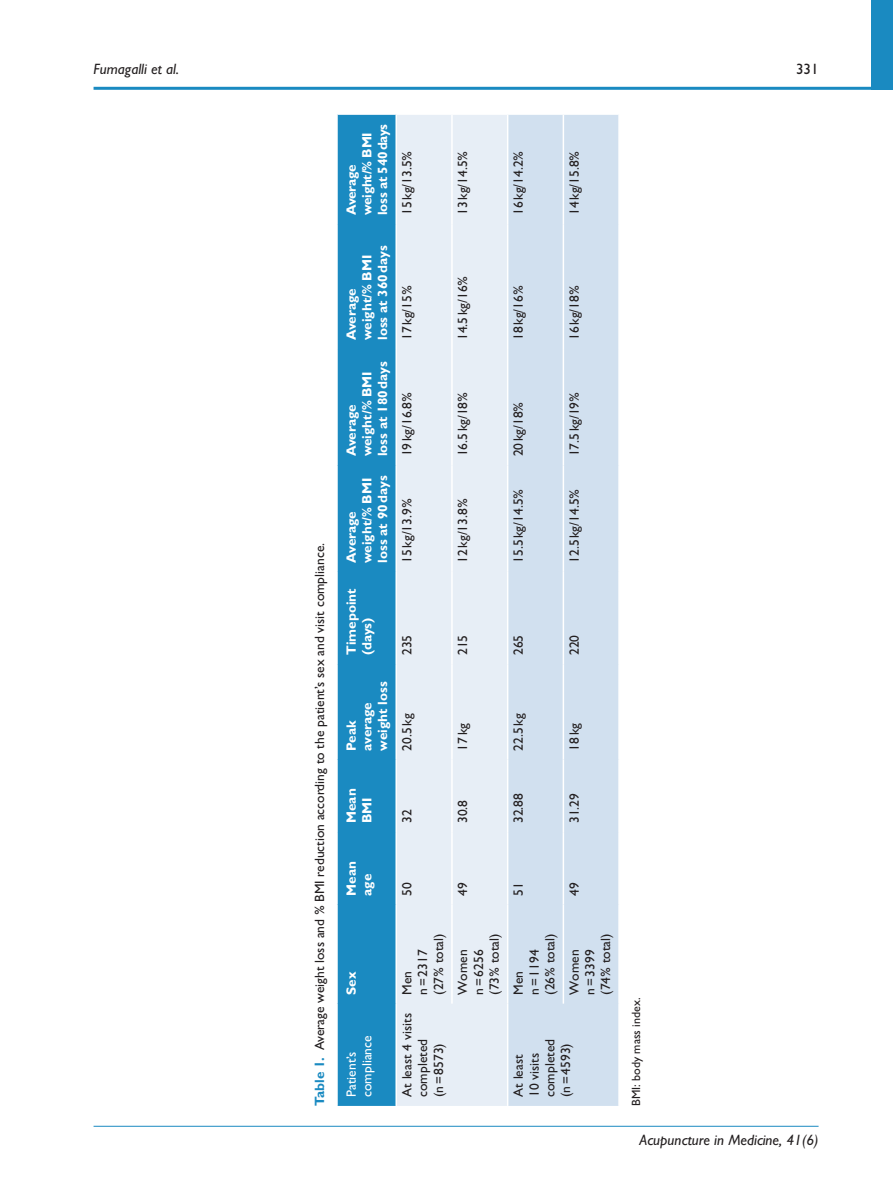
<style>
.page{position:relative;width:893px;height:1191px;background:#fff}
.page>*{position:absolute;margin:0;border:0;box-sizing:border-box;transform-origin:0 0}
.t1{font:italic 500 15px "Gill Sans MT Pro";color:#231f20}
.t2{font:500 15px "Gill Sans MT Pro";color:#231f20}
.t3{font:500 13.5px/15.8px "Gill Sans MT Pro";color:#231f20}
.t4{font:700 13.5px/15.8px "Gill Sans MT Pro";color:#fff}
.t5{font:500 13.5px/15.8px "Gill Sans MT Pro";color:#fff}
.t6{font:500 12px "Gill Sans MT Pro";color:#231f20}
.s1{font-weight:700;color:#1a8ac1}
</style>
<div class="page">
<hr style="left:94px;top:87px;width:799px;height:3px;background:#1a8ac1">
<div style="left:872px;top:0;width:21px;height:89px;background:#1a8ac1"></div>
<hr style="left:94px;top:1125px;width:725px;height:1px;background:#1a8ac1">
<div style="left:338px;top:115px;width:57px;height:991px;background:#1a8ac1"></div>
<div style="left:397px;top:115px;width:110px;height:991px;background:#e7eef6"></div>
<div style="left:508px;top:115px;width:110px;height:991px;background:#d1e0ef"></div>
<hr style="left:451px;top:904px;width:2px;height:99px;background:#fff">
<hr style="left:451px;top:832px;width:2px;height:72px;background:#fff">
<hr style="left:451px;top:759px;width:2px;height:73px;background:#fff">
<hr style="left:451px;top:664px;width:2px;height:95px;background:#fff">
<hr style="left:451px;top:572px;width:2px;height:92px;background:#fff">
<hr style="left:451px;top:465px;width:2px;height:107px;background:#fff">
<hr style="left:451px;top:349px;width:2px;height:116px;background:#fff">
<hr style="left:451px;top:224px;width:2px;height:125px;background:#fff">
<hr style="left:451px;top:115px;width:2px;height:109px;background:#fff">
<hr style="left:563px;top:904px;width:1px;height:99px;background:#fff">
<hr style="left:563px;top:832px;width:1px;height:72px;background:#fff">
<hr style="left:563px;top:759px;width:1px;height:73px;background:#fff">
<hr style="left:563px;top:664px;width:1px;height:95px;background:#fff">
<hr style="left:563px;top:572px;width:1px;height:92px;background:#fff">
<hr style="left:563px;top:465px;width:1px;height:107px;background:#fff">
<hr style="left:563px;top:349px;width:1px;height:116px;background:#fff">
<hr style="left:563px;top:224px;width:1px;height:125px;background:#fff">
<hr style="left:563px;top:115px;width:1px;height:109px;background:#fff">
<p class="t1" style="left:94px;top:60px;width:87px">Fumagalli et al.</p>
<p class="t2" style="left:796px;top:60px;width:24px">331</p>
<p class="t3" style="left:312px;top:1106px;width:564px;rotate:-90deg"><span class="s1">Table 1.</span> Average weight loss and % BMI reduction according to the patient’s sex and visit compliance.</p>
<p class="t4" style="left:343px;top:215px;width:93px;rotate:-90deg">Average weight/% BMI loss at 540days</p>
<p class="t3" style="left:399px;top:215px;width:65px;rotate:-90deg">15kg/13.5%</p>
<p class="t4" style="left:343px;top:340px;width:96px;rotate:-90deg">Average weight/% BMI loss at 360days</p>
<p class="t4" style="left:343px;top:456px;width:96px;rotate:-90deg">Average weight/% BMI loss at 180days</p>
<p class="t4" style="left:343px;top:563px;width:89px;rotate:-90deg">Average weight/% BMI loss at 90days</p>
<p class="t4" style="left:343px;top:655px;width:68px;rotate:-90deg">Timepoint (days)</p>
<p class="t4" style="left:343px;top:750px;width:70px;rotate:-90deg">Peak average weight loss</p>
<p class="t3" style="left:399px;top:340px;width:56px;rotate:-90deg">17kg/15%</p>
<p class="t3" style="left:399px;top:456px;width:65px;rotate:-90deg">19kg/16.8%</p>
<p class="t3" style="left:399px;top:563px;width:65px;rotate:-90deg">15kg/13.9%</p>
<p class="t3" style="left:399px;top:655px;width:22px;rotate:-90deg">235</p>
<p class="t3" style="left:399px;top:750px;width:39px;rotate:-90deg">20.5kg</p>
<p class="t4" style="left:343px;top:823px;width:36px;rotate:-90deg">Mean<br>BMI</p>
<p class="t3" style="left:399px;top:823px;width:15px;rotate:-90deg">32</p>
<p class="t3" style="left:455px;top:215px;width:65px;rotate:-90deg">13kg/14.5%</p>
<p class="t3" style="left:455px;top:340px;width:65px;rotate:-90deg">14.5kg/16%</p>
<p class="t3" style="left:455px;top:456px;width:65px;rotate:-90deg">16.5 kg/18%</p>
<p class="t3" style="left:455px;top:563px;width:65px;rotate:-90deg">12 kg/13.8%</p>
<p class="t3" style="left:455px;top:655px;width:22px;rotate:-90deg">215</p>
<p class="t3" style="left:455px;top:750px;width:29px;rotate:-90deg">17kg</p>
<p class="t3" style="left:455px;top:823px;width:25px;rotate:-90deg">30.8</p>
<p class="t3" style="left:510px;top:215px;width:65px;rotate:-90deg">16kg/14.2%</p>
<p class="t3" style="left:510px;top:340px;width:56px;rotate:-90deg">18kg/16%</p>
<p class="t3" style="left:510px;top:456px;width:56px;rotate:-90deg">20 kg/18%</p>
<p class="t3" style="left:510px;top:563px;width:75px;rotate:-90deg">15.5kg/14.5%</p>
<p class="t3" style="left:510px;top:655px;width:22px;rotate:-90deg">265</p>
<p class="t3" style="left:510px;top:750px;width:39px;rotate:-90deg">22.5 kg</p>
<p class="t3" style="left:510px;top:823px;width:31px;rotate:-90deg">32.88</p>
<p class="t3" style="left:566px;top:215px;width:65px;rotate:-90deg">14kg/15.8%</p>
<p class="t3" style="left:566px;top:340px;width:56px;rotate:-90deg">16 kg/18%</p>
<p class="t3" style="left:566px;top:456px;width:65px;rotate:-90deg">17.5 kg/19%</p>
<p class="t3" style="left:566px;top:563px;width:75px;rotate:-90deg">12.5 kg/14.5%</p>
<p class="t3" style="left:566px;top:655px;width:22px;rotate:-90deg">220</p>
<p class="t3" style="left:566px;top:750px;width:29px;rotate:-90deg">18kg</p>
<p class="t3" style="left:566px;top:823px;width:31px;rotate:-90deg">31.29</p>
<p class="t4" style="left:343px;top:895px;width:36px;rotate:-90deg">Mean age</p>
<p class="t4" style="left:343px;top:994px;width:25px;rotate:-90deg">Sex</p>
<p class="t5" style="left:343px;top:1097px;width:63px;rotate:-90deg">Patient’s compliance</p>
<p class="t3" style="left:399px;top:895px;width:15px;rotate:-90deg">50</p>
<p class="t3" style="left:455px;top:895px;width:15px;rotate:-90deg">49</p>
<p class="t3" style="left:510px;top:895px;width:15px;rotate:-90deg">51</p>
<p class="t3" style="left:566px;top:895px;width:15px;rotate:-90deg">49</p>
<p class="t3" style="left:399px;top:994px;width:63px;rotate:-90deg">Men n=2317 (27% total)</p>
<p class="t3" style="left:399px;top:1097px;width:85px;rotate:-90deg">At least 4 visits completed (n=8573)</p>
<p class="t3" style="left:455px;top:994px;width:63px;rotate:-90deg">Women n=6256 (73% total)</p>
<p class="t3" style="left:510px;top:994px;width:63px;rotate:-90deg">Men n=1194 (26% total)</p>
<p class="t3" style="left:566px;top:994px;width:63px;rotate:-90deg">Women n=3399 (74% total)</p>
<p class="t3" style="left:510px;top:1097px;width:59px;rotate:-90deg">At least<br>10 visits completed (n=4593)</p>
<p class="t6" style="left:629px;top:1106px;width:110px;rotate:-90deg">BMI: body mass index.</p>
<p class="t1" style="left:640px;top:1130px;width:180px">Acupuncture in Medicine, 41(6)</p>
</div>
